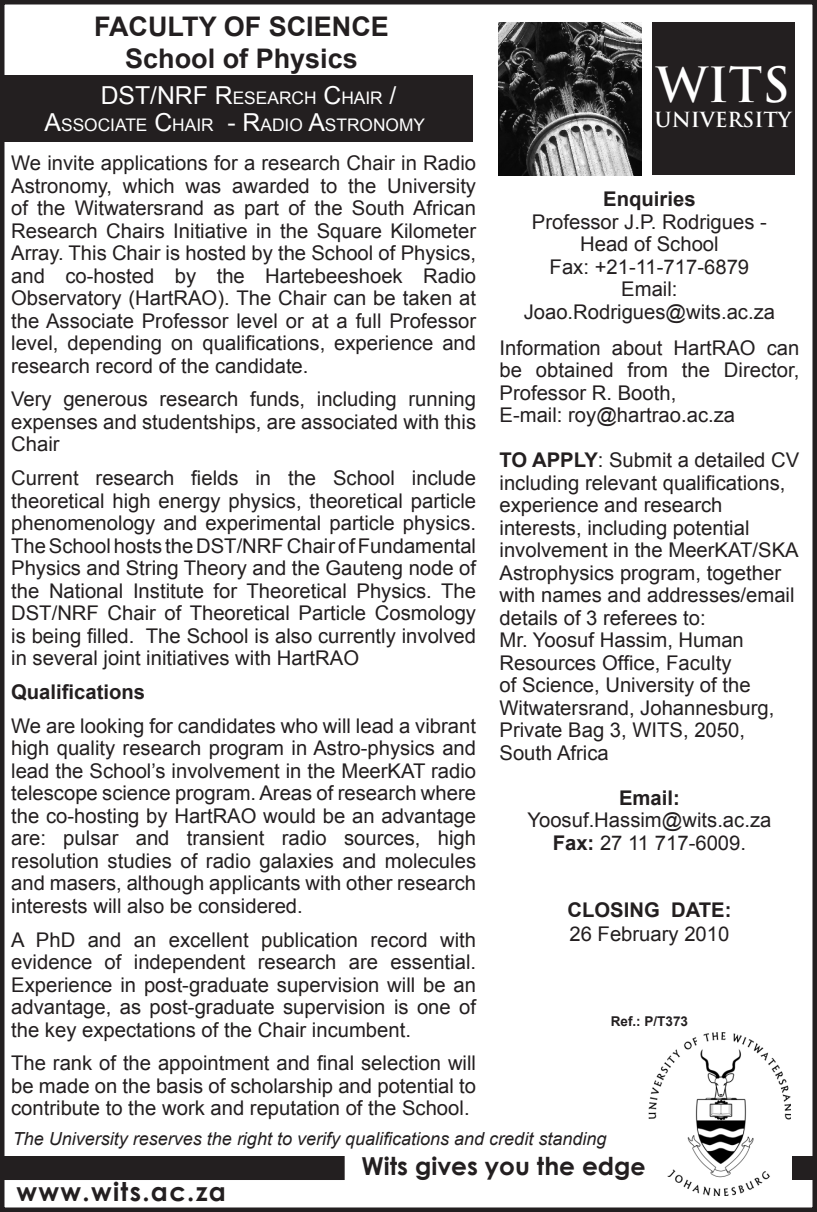
<style>
.page{position:relative;width:817px;height:1212px;background:#fff}
.page>*{position:absolute;margin:0;border:0;box-sizing:border-box;transform-origin:0 0}
.t1{font:700 47.25px "Trajan Pro";color:#fff}
.t2{font:700 27px "Arial";color:#231f20}
.t3{font:700 25.88px "Century Gothic";letter-spacing:.05em;color:#231f20}
.t4{font:700 24.75px "Century Gothic";color:#231f20}
.t5{font:20.25px/22.5px "Arial";color:#231f20;text-align:justify}
.t6{font:700 20.25px "Arial";color:#231f20}
.t7{font:700 20.25px "Trajan Pro";color:#fff}
.t8{font:italic 18px "Arial";color:#231f20}
.t9{font:17.32px "Arial";color:#fff}
.t10{font:700 13.5px "Arial";color:#231f20}
.s1{font-size:24.75px}
.s2{font-weight:700}
.s3{font-size:23.62px}
</style>
<div class="page">
<img style="left:498px;top:22px;width:143px;height:153px">
<div style="left:651px;top:22px;width:143px;height:153px;background:#231f20"></div>
<div style="left:792px;top:1156px;width:24px;height:24px;background:#231f20"></div>
<div style="left:1px;top:1157px;width:342px;height:22px;background:#231f20"></div>
<div style="left:0;top:1156px;width:344px;height:24px;border:2px solid #231f20"></div>
<img style="left:648px;top:1032px;width:142px;height:163px">
<div style="left:0;top:0;width:816px;height:1212px;border:4px solid #231f20"></div>
<div style="left:3px;top:75px;width:469px;height:67px;background:#231f20"></div>
<p class="t2" style="left:94px;top:8px;width:296px">FACULTY OF SCIENCE</p>
<p class="t2" style="left:125px;top:41px;width:234px">School of Physics</p>
<p class="t9" style="left:101px;top:87px;width:297px"><span class="s1">DST/NRF R</span>esearch <span class="s1">C</span>hair <span class="s1">/</span></p>
<p class="t9" style="left:45px;top:114px;width:293px"><span class="s1">A</span>ssociate <span class="s1">C</span>hair <span class="s1">- R</span>adio <span class="s1">A</span>str</p>
<p class="t9" style="left:359px;top:114px;width:67px">onomy</p>
<p class="t5" style="left:11px;top:152px;width:466px">We invite applications for a research Chair in Radio Astronomy, which was awarded to the University of the Witwatersrand as part of the South African Research Chairs Initiative in the Square Kilometer Array. This Chair is hosted by the School of Physics, and co-hosted by the Hartebeeshoek Radio Observatory (HartRAO). The Chair can be taken at the Associate Professor level or at a full Professor level, depending on qualifications, experience and research record of the candidate.</p>
<p class="t5" style="left:11px;top:388px;width:466px">Very generous research funds, including running expenses and studentships, are associated with this Chair</p>
<p class="t5" style="left:11px;top:467px;width:466px">Current research fields in the School include theoretical high energy physics, theoretical particle phenomenology and experimental particle physics.<br>The School hosts the DST/NRF Chair of Fundamental Physics and String Theory and the Gauteng node of the National Institute for Theoretical Physics. The DST/NRF Chair of Theoretical Particle Cosmology is being filled. The School is also currently involved in several joint initiatives with HartRAO</p>
<p class="t6" style="left:11px;top:678px;width:135px">Qualifications</p>
<p class="t5" style="left:11px;top:715px;width:466px">We are looking for candidates who will lead a vibrant high quality research program in Astro-physics and lead the School’s involvement in the MeerKAT radio telescope science program. Areas of research where the co-hosting by HartRAO would be an advantage are: pulsar and transient radio sources, high resolution studies of radio galaxies and molecules and masers, although applicants with other research interests will also be considered.</p>
<p class="t5" style="left:11px;top:928px;width:466px">A PhD and an excellent publication record with evidence of independent research are essential.<br>Experience in post-graduate supervision will be an advantage, as post-graduate supervision is one of the key expectations of the Chair incumbent.</p>
<p class="t5" style="left:11px;top:1052px;width:466px">The rank of the appointment and final selection will be made on the basis of scholarship and potential to contribute to the work and reputation of the School.</p>
<p class="t1" style="left:656px;top:56px;width:135px">WITS</p>
<p class="t7" style="left:654px;top:107px;width:139px">UNIVERSITY</p>
<p class="t6" style="left:603px;top:186px;width:94px">Enquiries</p>
<p class="t5" style="left:532px;top:211px;width:236px">Professor J.P. Rodrigues -</p>
<p class="t5" style="left:580px;top:233px;width:140px">Head of School</p>
<p class="t5" style="left:549px;top:256px;width:201px">Fax: +21-11-717-6879</p>
<p class="t5" style="left:621px;top:278px;width:58px">Email:</p>
<p class="t5" style="left:523px;top:301px;width:253px">Joao.Rodrigues@wits.ac.za</p>
<p class="t5" style="left:499px;top:337px;width:301px">Information about HartRAO can be obtained from the Director, Professor R. Booth,</p>
<p class="t5" style="left:499px;top:404px;width:237px">E-mail: roy@hartrao.ac.za</p>
<p class="t5" style="left:499px;top:449px;width:301px;text-align:left"><span class="s2">TO APPLY</span>: Submit a detailed CV including relevant qualifications, experience and research interests, including potential involvement in the MeerKAT/SKA<br>Astrophysics program, together with names and addresses/email details of 3 referees to:</p>
<p class="t5" style="left:499px;top:629px;width:276px;text-align:left">Mr. Yoosuf Hassim, Human<br>Resources Office, Faculty<br>of Science, University of the<br>Witwatersrand, Johannesburg,<br>Private Bag 3, WITS, 2050,<br>South Africa</p>
<p class="t6" style="left:619px;top:784px;width:62px">Email:</p>
<p class="t5" style="left:527px;top:809px;width:245px">Yoosuf.Hassim@wits.ac.za</p>
<p class="t5" style="left:552px;top:832px;width:195px"><span class="s2">Fax:</span> 27 11 717-6009.</p>
<p class="t6" style="left:567px;top:897px;width:165px">CLOSING DATE:</p>
<p class="t5" style="left:569px;top:923px;width:161px">26 February 2010</p>
<p class="t10" style="left:610px;top:1012px;width:79px">Ref.: P/T373</p>
<p class="t8" style="left:13px;top:1127px;width:595px">The University reserves the right to verify qualifications and credit standing</p>
<p class="t4" style="left:361px;top:1147px;width:285px">Wits gives you the edg<span class="s3">e</span></p>
<p class="t3" style="left:17px;top:1171px;width:211px">www.wits.ac.za</p>
</div>
